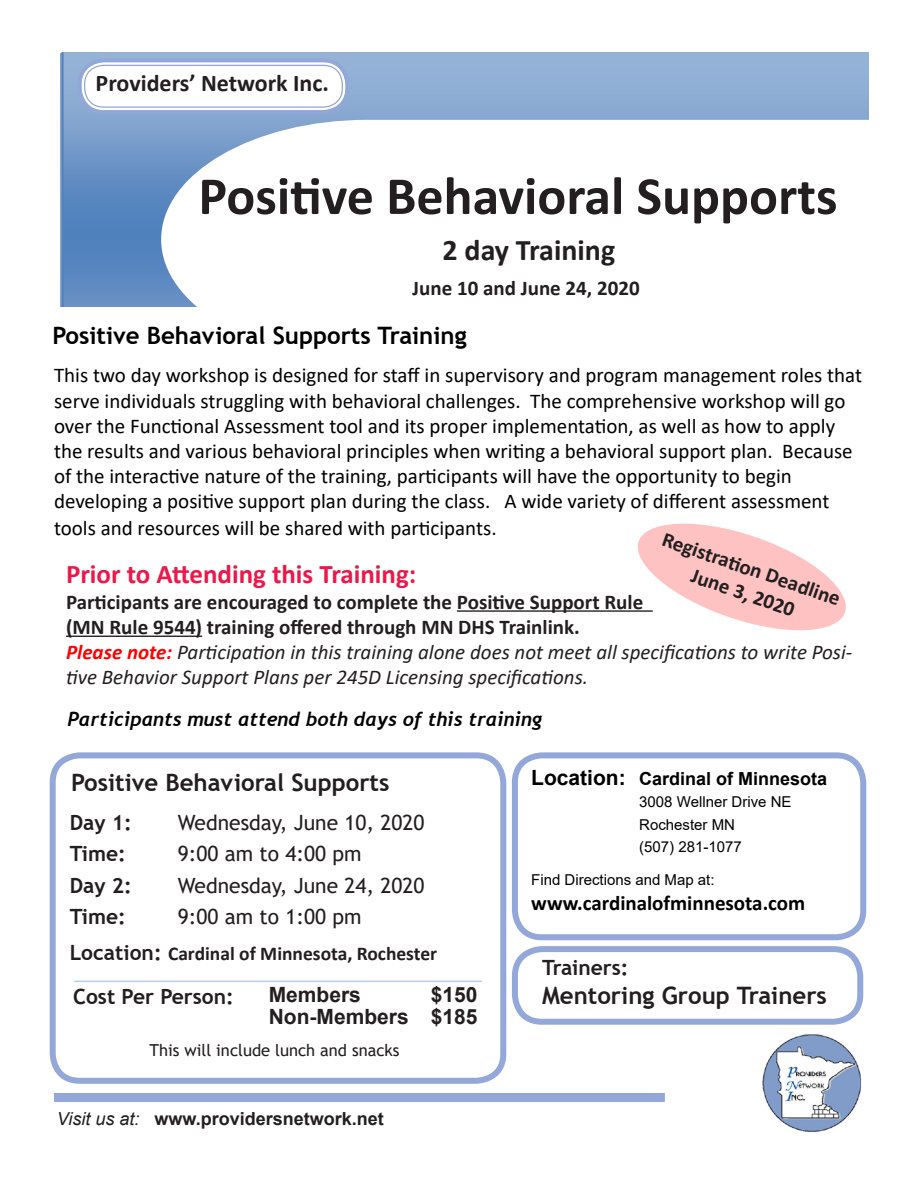
<style>
.page{position:relative;width:918px;height:1188px;background:#fff}
.page>*{position:absolute;margin:0;border:0;box-sizing:border-box;transform-origin:0 0}
.t1{font:700 54px "Calibri";color:#231f20}
.t2{font:700 30px "Calibri";color:#231f20}
.t3{font:700 27px "Calibri";color:#ed1749}
.t4{font:700 24px "Trebuchet MS";color:#231f20}
.t5{font:700 24px "Trebuchet MS";color:#000}
.t6{font:700 24px "Calibri";color:#231f20}
.t7{font:21px/25.5px "Calibri";color:#000}
.t8{font:700 21px "Calibri";color:#231f20}
.t9{font:italic 21px/25.2px "Calibri";color:#231f20}
.t10{font:21px "Trebuchet MS";color:#231f20}
.t11{font:700 21px "Trebuchet MS";color:#231f20}
.t12{font:700 21px "Calibri";color:#000}
.t13{font:700 21px "Arial";color:#231f20}
.t14{font:italic 700 19.5px "Trebuchet";color:#000}
.t15{font:700 19.5px "Calibri";color:#231f20}
.t16{font:700 18px "Arial";color:#231f20}
.t17{font:700 18px "Arial";color:#000}
.t18{font:16.5px "Trebuchet MS";color:#231f20}
.t19{font:15px "Arial";color:#000}
.s1{font-weight:700;color:#f00}
.s2{font-family:"Trebuchet MS";font-size:21px}
.s3{font-weight:400;font-style:italic}
.s4{font-size:21px}
</style>
<div class="page">
<svg style="left:62px;top:53px;width:806px;height:254px;background:#80a3ce"></svg>
<svg style="left:161px;top:120px;width:707px;height:187px"></svg>
<div style="left:82px;top:62px;width:264px;height:48px;background:#fff;border-radius:22px"></div>
<div style="left:78px;top:58px;width:271px;height:56px;border:4px solid #93a7d8;border-radius:24px"></div>
<div style="left:84px;top:65px;width:259px;height:43px;border:1px solid #93a7d8;border-radius:19px"></div>
<div style="left:412px;top:278px;width:246px;height:20px;background:#fff"></div>
<div style="left:54px;top:1093px;width:611px;height:9px;background:#93a7d8"></div>
<div style="left:512px;top:752px;width:354px;height:188px;border:6px solid #93a7d8;border-radius:27px"></div>
<img style="left:762px;top:1034px;width:98px;height:97px">
<svg style="left:637px;top:523px;width:209px;height:108px"></svg>
<div style="left:512px;top:946px;width:351px;height:79px;border:6px solid #93a7d8;border-radius:27px"></div>
<div style="left:50px;top:752px;width:456px;height:332px;border:6px solid #93a7d8;border-radius:27px"></div>
<hr style="left:74px;top:981px;width:408px;height:1px;background:#b3ceea">
<hr style="left:457px;top:610px;width:196px;height:2px;background:#231f20">
<hr style="left:66px;top:636px;width:136px;height:1px;background:#231f20">
<svg style="left:528px;top:752px;width:303px;height:11px"></svg>
<p class="t6" style="left:96px;top:67px;width:235px">Providers’ Network Inc.</p>
<p class="t1" style="left:198px;top:158px;width:641px">Positive Behavioral Supports</p>
<p class="t2" style="left:443px;top:229px;width:174px">2 day Training</p>
<p class="t8" style="left:412px;top:273px;width:229px">June 10 and June 24, 2020</p>
<p class="t5" style="left:52px;top:320px;width:416px">Positive Behavioral Supports Training</p>
<p class="t7" style="left:54px;top:362px;width:810px">This two day workshop is designed for staff in supervisory and program management roles that serve individuals struggling with behavioral challenges. The comprehensive workshop will go over the Functional Assessment tool and its proper implementation, as well as how to apply the results and various behavioral principles when writing a behavioral support plan. Because of the interactive nature of the training, participants will have the opportunity to begin developing a positive support plan during the class. A wide variety of different assessment tools and resources will be shared with participants.</p>
<p class="t8" style="left:668px;top:524px;width:189px;rotate:19deg">Registrati on Deadline</p>
<p class="t3" style="left:66px;top:555px;width:352px">Prior to Attending this Training:</p>
<p class="t8" style="left:66px;top:587px;width:579px">Participants are encouraged to complete the Positive Support Rule</p>
<p class="t8" style="left:66px;top:612px;width:515px">(MN Rule 9544) training offered through MN DHS Trainlink.</p>
<p class="t9" style="left:66px;top:639px;width:788px"><span class="s1">Please note:</span> Participation in this training alone does not meet all specifications to write Posi&shy;tive Behavior Support Plans per 245D Licensing specifications.</p>
<p class="t8" style="left:697px;top:561px;width:110px;rotate:19deg">June 3, 2020</p>
<p class="t14" style="left:68px;top:707px;width:476px">Participants must attend both days of this training</p>
<p class="t4" style="left:71px;top:767px;width:320px">Positive Behavioral Supports</p>
<p class="t11" style="left:70px;top:809px;width:64px">Day 1:</p>
<p class="t10" style="left:178px;top:809px;width:248px">Wednesday, June 10, 2020</p>
<p class="t11" style="left:70px;top:841px;width:58px">Time:</p>
<p class="t10" style="left:178px;top:840px;width:185px">9:00 am to 4:00 pm</p>
<p class="t11" style="left:70px;top:872px;width:64px">Day 2:</p>
<p class="t10" style="left:178px;top:872px;width:248px">Wednesday, June 24, 2020</p>
<p class="t11" style="left:70px;top:904px;width:58px">Time:</p>
<p class="t10" style="left:178px;top:903px;width:185px">9:00 am to 1:00 pm</p>
<p class="t15" style="left:70px;top:940px;width:369px"><span class="s2">Location:</span> Cardinal of Minnesota, Rochester</p>
<p class="t11" style="left:73px;top:984px;width:162px">Cost Per Person:</p>
<p class="t13" style="left:269px;top:980px;width:94px">Members</p>
<p class="t13" style="left:431px;top:980px;width:48px">$150</p>
<p class="t13" style="left:269px;top:1002px;width:210px">Non-Members $185</p>
<p class="t18" style="left:150px;top:1039px;width:251px">This will include lunch and snacks</p>
<p class="t16" style="left:57px;top:1106px;width:329px"><span class="s3">Visit us at:</span> www.providersnetwork.net</p>
<p class="t17" style="left:531px;top:766px;width:298px"><span class="s4">Location:</span> Cardinal of Minnesota</p>
<p class="t19" style="left:639px;top:792px;width:154px">3008 Wellner Drive NE</p>
<p class="t19" style="left:639px;top:814px;width:97px">Rochester MN</p>
<p class="t19" style="left:639px;top:837px;width:104px">(507) 281-1077</p>
<p class="t19" style="left:531px;top:869px;width:185px">Find Directions and Map at:</p>
<p class="t12" style="left:531px;top:888px;width:276px">www.cardinalofminnesota.com</p>
<p class="t11" style="left:542px;top:955px;width:88px">Trainers:</p>
<p class="t4" style="left:542px;top:981px;width:286px">Mentoring Group Trainers</p>
</div>
